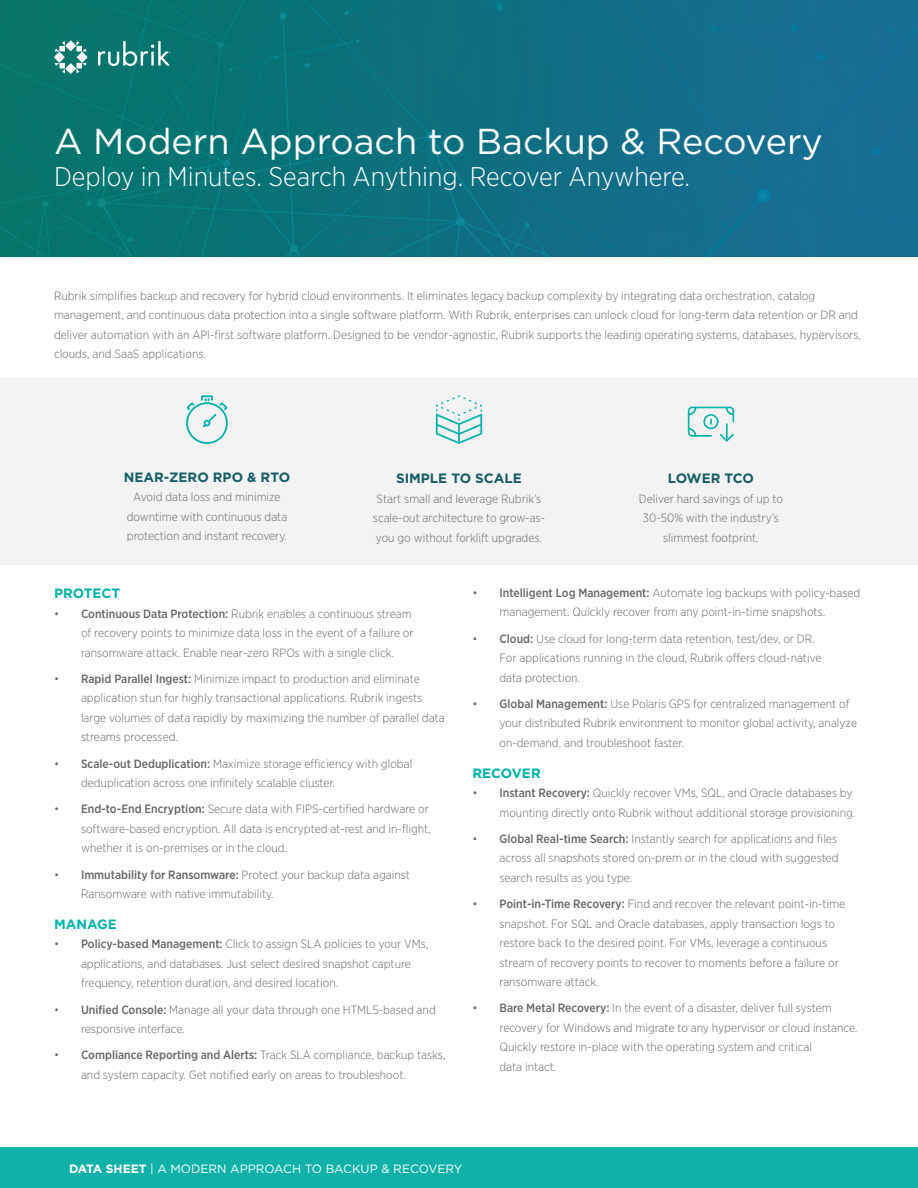
<style>
.page{position:relative;width:918px;height:1188px;background:#fff}
.page>*{position:absolute;margin:0;border:0;box-sizing:border-box;transform-origin:0 0}
.t1{font:36px "Gotham";color:#fff}
.Subtitle{font:300 27px "Gotham Narrow";color:#fff}
.Section_Header{font:700 13.5px "Gotham";color:#145d66}
.Section_Header-2{font:700 13.5px "Gotham";color:#00b2a9}
.Section_Header-3{font:700 13.5px "Gotham";letter-spacing:-.025em;color:#145d66}
.Body{font:300 12px/19.5px "Gotham Narrow";color:#63666a}
.t2{font:12px "Gotham";color:#fff}
.s1{font-weight:500}
.s2{font-weight:700}
</style>
<div class="page">
<div style="left:0;top:1148px;width:918px;height:40px;background:#11b1aa"></div>
<img style="left:0;top:0;width:918px;height:256px">
<svg style="left:65px;top:40px;width:11px;height:11px"></svg>
<svg style="left:65px;top:63px;width:11px;height:11px"></svg>
<svg style="left:77px;top:52px;width:10px;height:11px"></svg>
<svg style="left:55px;top:38px;width:10px;height:13px"></svg>
<svg style="left:76px;top:60px;width:11px;height:13px"></svg>
<svg style="left:55px;top:60px;width:10px;height:13px"></svg>
<svg style="left:76px;top:38px;width:11px;height:13px"></svg>
<svg style="left:54px;top:52px;width:11px;height:11px"></svg>
<svg style="left:98px;top:37px;width:73px;height:29px;background:#39908b"></svg>
<div style="left:0;top:378px;width:918px;height:186px;background:#f3f3f3"></div>
<svg style="left:436px;top:395px;width:46px;height:49px"></svg>
<svg style="left:688px;top:407px;width:46px;height:35px"></svg>
<svg style="left:186px;top:395px;width:42px;height:49px"></svg>
<p class="t1" style="left:54px;top:118px;width:770px">A Modern Approach to Backup &amp; Recovery</p>
<p class="Subtitle" style="left:54px;top:160px;width:638px">Deploy in Minutes. Search Anything. Recover Anywhere.</p>
<p class="Body" style="left:54px;top:285px;width:808px">Rubrik simplifies backup and recovery for hybrid cloud environments. It eliminates legacy backup complexity by integrating data orchestration, catalog management, and continuous data protection into a single software platform. With Rubrik, enterprises can unlock cloud for long-term data retention or DR and deliver automation with an API-first software platform. Designed to be vendor-agnostic, Rubrik supports the leading operating systems, databases, hypervisors, clouds, and SaaS applications.</p>
<p class="Section_Header" style="left:124px;top:468px;width:168px">NEAR-ZERO RPO &amp; RTO</p>
<p class="Body" style="left:127px;top:487px;width:162px;text-align:center">Avoid data loss and minimize downtime with continuous data protection and instant recovery.</p>
<p class="Section_Header" style="left:396px;top:469px;width:127px">SIMPLE TO SCALE</p>
<p class="Body" style="left:373px;top:488px;width:174px;text-align:center">Start small and leverage Rubrik’s scale-out architecture to grow-as&shy;you go without forklift upgrades.</p>
<p class="Section_Header-3" style="left:668px;top:469px;width:88px">LOWER TCO</p>
<p class="Body" style="left:639px;top:488px;width:146px;text-align:center">Deliver hard savings of up to<br>30-50% with the industry’s slimmest footprint.</p>
<p class="Section_Header-2" style="left:54px;top:584px;width:68px">PROTECT</p>
<p class="Body" style="left:81px;top:603px;width:334px;text-indent:-27px">• <span class="s1">Continuous Data Protection:</span> Rubrik enables a continuous stream of recovery points to minimize data loss in the event of a failure or ransomware attack. Enable near-zero RPOs with a single click.</p>
<p class="Body" style="left:81px;top:669px;width:365px;text-indent:-27px">• <span class="s1">Rapid Parallel Ingest:</span> Minimize impact to production and eliminate application stun for highly transactional applications. Rubrik ingests large volumes of data rapidly by maximizing the number of parallel data streams processed.</p>
<p class="Body" style="left:81px;top:753px;width:333px;text-indent:-27px">• <span class="s1">Scale-out Deduplication:</span> Maximize storage efficiency with global deduplication across one infinitely scalable cluster.</p>
<p class="Body" style="left:81px;top:799px;width:351px;text-indent:-27px">• <span class="s1">End-to-End Encryption:</span> Secure data with FIPS-certified hardware or software-based encryption. All data is encrypted at-rest and in-flight, whether it is on-premises or in the cloud.</p>
<p class="Body" style="left:81px;top:864px;width:330px;text-indent:-27px">• <span class="s1">Immutability for Ransomware:</span> Protect your backup data against<br>Ransomware with native immutability.</p>
<p class="Section_Header-2" style="left:54px;top:915px;width:64px">MANAGE</p>
<p class="Body" style="left:81px;top:934px;width:349px;text-indent:-27px">• <span class="s1">Policy-based Management:</span> Click to assign SLA policies to your VMs, applications, and databases. Just select desired snapshot capture frequency, retention duration, and desired location.</p>
<p class="Body" style="left:81px;top:999px;width:356px;text-indent:-27px">• <span class="s1">Unified Console:</span> Manage all your data through one HTML5-based and responsive interface.</p>
<p class="Body" style="left:81px;top:1045px;width:366px;text-indent:-27px">• <span class="s1">Compliance Reporting and Alerts:</span> Track SLA compliance, backup tasks, and system capacity. Get notified early on areas to troubleshoot.</p>
<p class="Body" style="left:500px;top:583px;width:362px;text-indent:-27px">• <span class="s1">Intelligent Log Management:</span> Automate log backups with policy-based management. Quickly recover from any point-in-time snapshots.</p>
<p class="Body" style="left:500px;top:628px;width:324px;text-indent:-27px">• <span class="s1">Cloud:</span> Use cloud for long-term data retention, test/dev, or DR.<br>For applications running in the cloud, Rubrik offers cloud-native data protection.</p>
<p class="Body" style="left:500px;top:694px;width:359px;text-indent:-27px">• <span class="s1">Global Management:</span> Use Polaris GPS for centralized management of your distributed Rubrik environment to monitor global activity, analyze on-demand, and troubleshoot faster.</p>
<p class="Section_Header-2" style="left:472px;top:764px;width:70px">RECOVER</p>
<p class="Body" style="left:472px;top:783px;width:384px;text-align:right">• <span class="s1">Instant Recovery:</span> Quickly recover VMs, SQL, and Oracle databases by mounting directly onto Rubrik without additional storage provisioning.</p>
<p class="Body" style="left:500px;top:829px;width:340px;text-align:justify;text-indent:-27px">• <span class="s1">Global Real-time Search:</span> Instantly search for applications and files across all snapshots stored on-prem or in the cloud with suggested search results as you type.</p>
<p class="Body" style="left:500px;top:894px;width:347px;text-indent:-27px">• <span class="s1">Point-in-Time Recovery:</span> Find and recover the relevant point-in-time snapshot. For SQL and Oracle databases, apply transaction logs to restore back to the desired point. For VMs, leverage a continuous stream of recovery points to recover to moments before a failure or ransomware attack.</p>
<p class="Body" style="left:500px;top:998px;width:359px;text-indent:-27px">• <span class="s1">Bare Metal Recovery:</span> In the event of a disaster, deliver full system recovery for Windows and migrate to any hypervisor or cloud instance.<br>Quickly restore in-place with the operating system and critical<br>data intact.</p>
<p class="t2" style="left:69px;top:1161px;width:395px"><span class="s2">DATA SHEET</span> | A MODERN APPROACH TO BACKUP &amp; RECOVERY</p>
</div>
